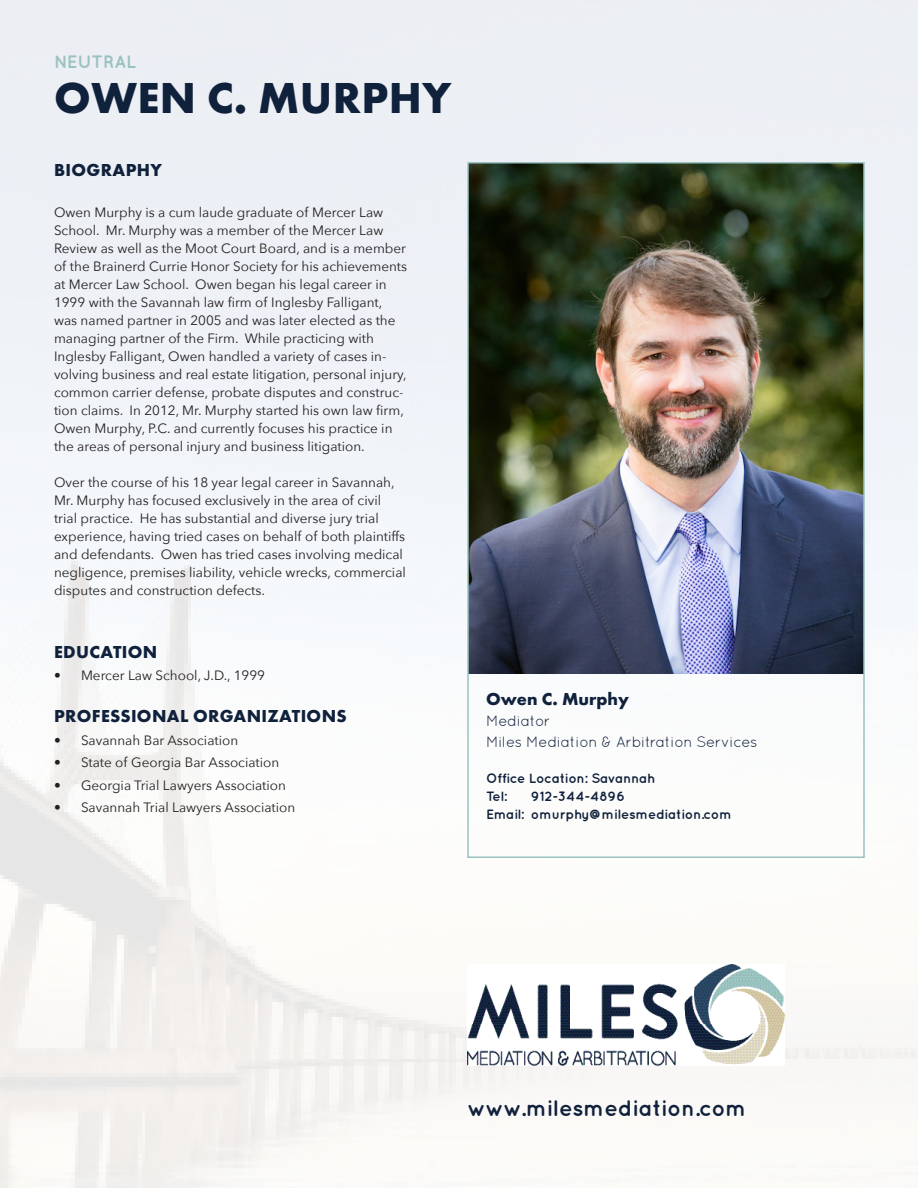
<style>
.page{position:relative;width:918px;height:1188px;background:#fff}
.page>*{position:absolute;margin:0;border:0;box-sizing:border-box;transform-origin:0 0}
.t1{font:700 45px "Futura PT";letter-spacing:.01em;color:#10213c}
.t2{font:700 22.5px "Quicksand";letter-spacing:-.01em;color:#10213c}
.t3{font:700 18px "Futura PT";letter-spacing:.02em;color:#10213c}
.t4{font:700 18px "Futura PT";color:#10213c}
.t5{font:700 18px "Quicksand";color:#9ac2c1}
.t6{font:15px "Quicksand";letter-spacing:-.02em;color:#10213c}
.t7{font:13.5px/18px "Avenir Next";color:#231f20}
.t8{font:700 13.5px "Quicksand";letter-spacing:-.02em;color:#10213c}
.t9{font:700 13.5px "Quicksand";letter-spacing:.005em;color:#10213c}
</style>
<div class="page">
<img style="left:0;top:0;width:918px;height:1188px">
<img style="left:470px;top:165px;width:392px;height:509px">
<img style="left:468px;top:964px;width:317px;height:102px">
<div style="left:467px;top:162px;width:398px;height:696px;border:2px solid #9ac2c1"></div>
<p class="t5" style="left:54px;top:50px;width:84px">NEUTRAL</p>
<p class="t1" style="left:54px;top:68px;width:398px">OWEN C. MURPHY</p>
<p class="t3" style="left:54px;top:159px;width:109px">BIOGRAPHY</p>
<p class="t7" style="left:54px;top:202px;width:355px">Owen Murphy is a cum laude graduate of Mercer Law School. Mr. Murphy was a member of the Mercer Law Review as well as the Moot Court Board, and is a member of the Brainerd Currie Honor Society for his achievements at Mercer Law School. Owen began his legal career in 1999 with the Savannah law firm of Inglesby Falligant, was named partner in 2005 and was later elected as the managing partner of the Firm. While practicing with Inglesby Falligant, Owen handled a variety of cases in&shy;volving business and real estate litigation, personal injury, common carrier defense, probate disputes and construc&shy;tion claims. In 2012, Mr. Murphy started his own law firm, Owen Murphy, P.C. and currently focuses his practice in the areas of personal injury and business litigation.</p>
<p class="t7" style="left:54px;top:472px;width:353px">Over the course of his 18 year legal career in Savannah, Mr. Murphy has focused exclusively in the area of civil trial practice. He has substantial and diverse jury trial experience, having tried cases on behalf of both plaintiffs and defendants. Owen has tried cases involving medical negligence, premises liability, vehicle wrecks, commercial disputes and construction defects.</p>
<p class="t3" style="left:54px;top:640px;width:105px">EDUCATION</p>
<p class="t7" style="left:54px;top:666px;width:213px">• Mercer Law School, J.D., 1999</p>
<p class="t3" style="left:54px;top:705px;width:294px">PROFESSIONAL ORGANIZATIONS</p>
<p class="t7" style="left:54px;top:730px;width:186px">• Savannah Bar Association</p>
<p class="t7" style="left:54px;top:753px;width:227px">• State of Georgia Bar Association</p>
<p class="t7" style="left:54px;top:775px;width:234px">• Georgia Trial Lawyers Association</p>
<p class="t7" style="left:54px;top:798px;width:243px">• Savannah Trial Lawyers Association</p>
<p class="t4" style="left:486px;top:688px;width:144px">Owen C. Murphy</p>
<p class="t6" style="left:486px;top:712px;width:66px">Mediator</p>
<p class="t6" style="left:486px;top:733px;width:273px">Miles Mediation &amp; Arbitration Services</p>
<p class="t8" style="left:486px;top:770px;width:171px">Office Location: Savannah</p>
<p class="t8" style="left:486px;top:788px;width:22px">Tel:</p>
<p class="t9" style="left:531px;top:788px;width:96px">912-344-4896</p>
<p class="t8" style="left:486px;top:806px;width:247px">Email: omurphy@milesmediation.com</p>
<p class="t2" style="left:467px;top:1095px;width:281px">www.milesmediation.com</p>
</div>
